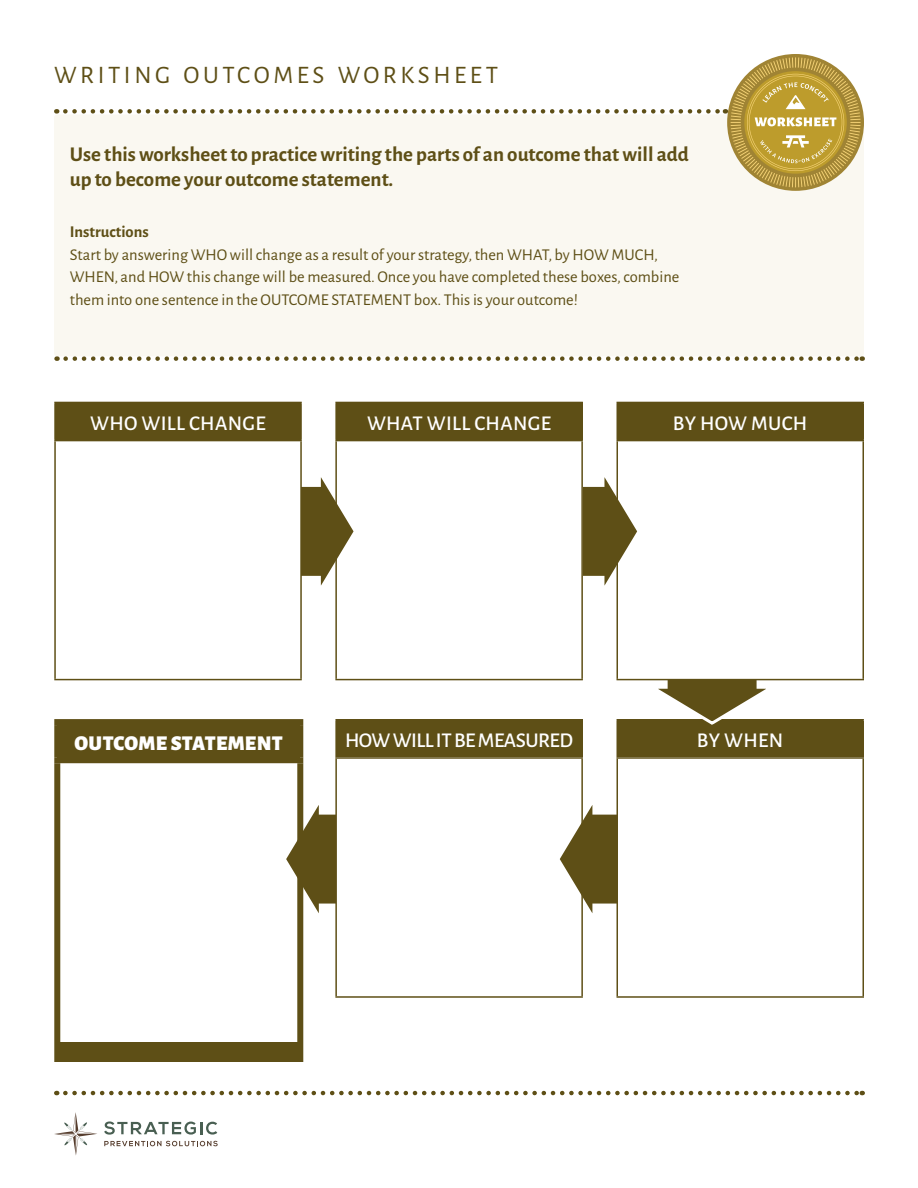
<style>
.page{position:relative;width:918px;height:1188px;background:#fff}
.page>*{position:absolute;margin:0;border:0;box-sizing:border-box;transform-origin:0 0}
.t1{font:25.2px "Alegreya Sans";letter-spacing:.145em;color:#5e4f16}
.t2{font:700 21px/25.2px "Alegreya Sans";color:#5e4f16}
.t3{font:500 21px "Alegreya Sans";letter-spacing:.015em;color:#fff}
.t4{font:500 21px "Alegreya Sans";letter-spacing:-.025em;color:#fff}
.t5{font:900 21px "Alegreya Sans";letter-spacing:.015em;color:#fff}
.t6{font:16.5px/22.5px "Alegreya Sans";color:#5e4f16}
.t7{font:700 16.5px "Alegreya Sans";color:#5e4f16}
</style>
<div class="page">
<div style="left:57px;top:722px;width:243px;height:38px;background:#5e4f16"></div>
<div style="left:54px;top:719px;width:249px;height:6px;background:#5e4f16"></div>
<div style="left:54px;top:725px;width:6px;height:32px;background:#5e4f16"></div>
<div style="left:297px;top:725px;width:6px;height:32px;background:#5e4f16"></div>
<div style="left:54px;top:757px;width:249px;height:6px;background:#5e4f16"></div>
<div style="left:54px;top:763px;width:6px;height:293px;background:#5e4f16"></div>
<div style="left:297px;top:763px;width:6px;height:293px;background:#5e4f16"></div>
<div style="left:54px;top:1056px;width:249px;height:6px;background:#5e4f16"></div>
<svg style="left:286px;top:805px;width:49px;height:108px"></svg>
<div style="left:336px;top:720px;width:246px;height:38px;background:#5e4f16"></div>
<hr style="left:335px;top:719px;width:248px;height:2px;background:#5e4f16">
<hr style="left:335px;top:721px;width:2px;height:36px;background:#5e4f16">
<hr style="left:581px;top:721px;width:2px;height:36px;background:#5e4f16">
<hr style="left:335px;top:757px;width:248px;height:2px;background:#5e4f16">
<hr style="left:335px;top:759px;width:2px;height:237px;background:#5e4f16">
<hr style="left:581px;top:759px;width:2px;height:237px;background:#5e4f16">
<hr style="left:335px;top:996px;width:248px;height:2px;background:#5e4f16">
<svg style="left:560px;top:805px;width:56px;height:108px"></svg>
<div style="left:617px;top:720px;width:246px;height:38px;background:#5e4f16"></div>
<hr style="left:616px;top:719px;width:248px;height:2px;background:#5e4f16">
<hr style="left:616px;top:721px;width:2px;height:36px;background:#5e4f16">
<hr style="left:862px;top:721px;width:2px;height:36px;background:#5e4f16">
<hr style="left:616px;top:757px;width:248px;height:2px;background:#5e4f16">
<hr style="left:616px;top:759px;width:2px;height:237px;background:#5e4f16">
<hr style="left:862px;top:759px;width:2px;height:237px;background:#5e4f16">
<hr style="left:616px;top:996px;width:248px;height:2px;background:#5e4f16">
<svg style="left:652px;top:680px;width:120px;height:45px"></svg>
<div style="left:617px;top:402px;width:246px;height:39px;background:#5e4f16"></div>
<hr style="left:616px;top:402px;width:248px;height:1px;background:#5e4f16">
<hr style="left:616px;top:403px;width:2px;height:37px;background:#5e4f16">
<hr style="left:862px;top:403px;width:2px;height:37px;background:#5e4f16">
<hr style="left:616px;top:440px;width:248px;height:1px;background:#5e4f16">
<hr style="left:616px;top:441px;width:2px;height:238px;background:#5e4f16">
<hr style="left:862px;top:441px;width:2px;height:238px;background:#5e4f16">
<hr style="left:616px;top:679px;width:248px;height:1px;background:#5e4f16">
<svg style="left:583px;top:477px;width:54px;height:109px"></svg>
<div style="left:336px;top:402px;width:246px;height:39px;background:#5e4f16"></div>
<hr style="left:335px;top:402px;width:248px;height:1px;background:#5e4f16">
<hr style="left:335px;top:403px;width:2px;height:37px;background:#5e4f16">
<hr style="left:581px;top:403px;width:2px;height:37px;background:#5e4f16">
<hr style="left:335px;top:440px;width:248px;height:1px;background:#5e4f16">
<hr style="left:335px;top:441px;width:2px;height:238px;background:#5e4f16">
<hr style="left:581px;top:441px;width:2px;height:238px;background:#5e4f16">
<hr style="left:335px;top:679px;width:248px;height:1px;background:#5e4f16">
<svg style="left:302px;top:477px;width:52px;height:109px"></svg>
<div style="left:54px;top:114px;width:810px;height:242px;background:#faf7ef;border-radius:3px"></div>
<svg style="left:66px;top:356px;width:797px;height:5px"></svg>
<div style="left:55px;top:402px;width:246px;height:39px;background:#5e4f16"></div>
<hr style="left:54px;top:402px;width:248px;height:1px;background:#5e4f16">
<hr style="left:54px;top:403px;width:2px;height:37px;background:#5e4f16">
<hr style="left:300px;top:403px;width:2px;height:37px;background:#5e4f16">
<hr style="left:54px;top:440px;width:248px;height:1px;background:#5e4f16">
<hr style="left:54px;top:441px;width:2px;height:238px;background:#5e4f16">
<hr style="left:300px;top:441px;width:2px;height:238px;background:#5e4f16">
<hr style="left:54px;top:679px;width:248px;height:1px;background:#5e4f16">
<div style="left:58px;top:1042px;width:241px;height:18px;background:#5e4f16"></div>
<svg style="left:65px;top:57px;width:796px;height:130px"></svg>
<svg style="left:104px;top:1121px;width:113px;height:14px"></svg>
<svg style="left:104px;top:1141px;width:114px;height:5px"></svg>
<svg style="left:54px;top:1112px;width:43px;height:43px"></svg>
<svg style="left:65px;top:1091px;width:798px;height:4px"></svg>
<h1 class="t1" style="left:54px;top:58px;width:446px">WRITING OUTCOMES WORKSHEET</h1>
<p class="t2" style="left:70px;top:140px;width:621px">Use this worksheet to practice writing the parts of an outcome that will add up to become your outcome statement.</p>
<p class="t7" style="left:70px;top:220px;width:81px">Instructions</p>
<p class="t6" style="left:70px;top:243px;width:611px">Start by answering WHO will change as a result of your strategy, then WHAT, by HOW MUCH,<br>WHEN, and HOW this change will be measured. Once you have completed these boxes, combine them into one sentence in the OUTCOME STATEMENT box. This is your outcome!</p>
<p class="t3" style="left:90px;top:408px;width:177px">WHO WILL CHANGE</p>
<p class="t3" style="left:367px;top:408px;width:186px">WHAT WILL CHANGE</p>
<p class="t3" style="left:673px;top:408px;width:136px">BY HOW MUCH</p>
<p class="t5" style="left:75px;top:726px;width:210px">OUTCOME STATEMENT</p>
<p class="t4" style="left:345px;top:726px;width:230px">HOW WILL IT BE MEASURED</p>
<p class="t3" style="left:697px;top:726px;width:88px">BY WHEN</p>
</div>
